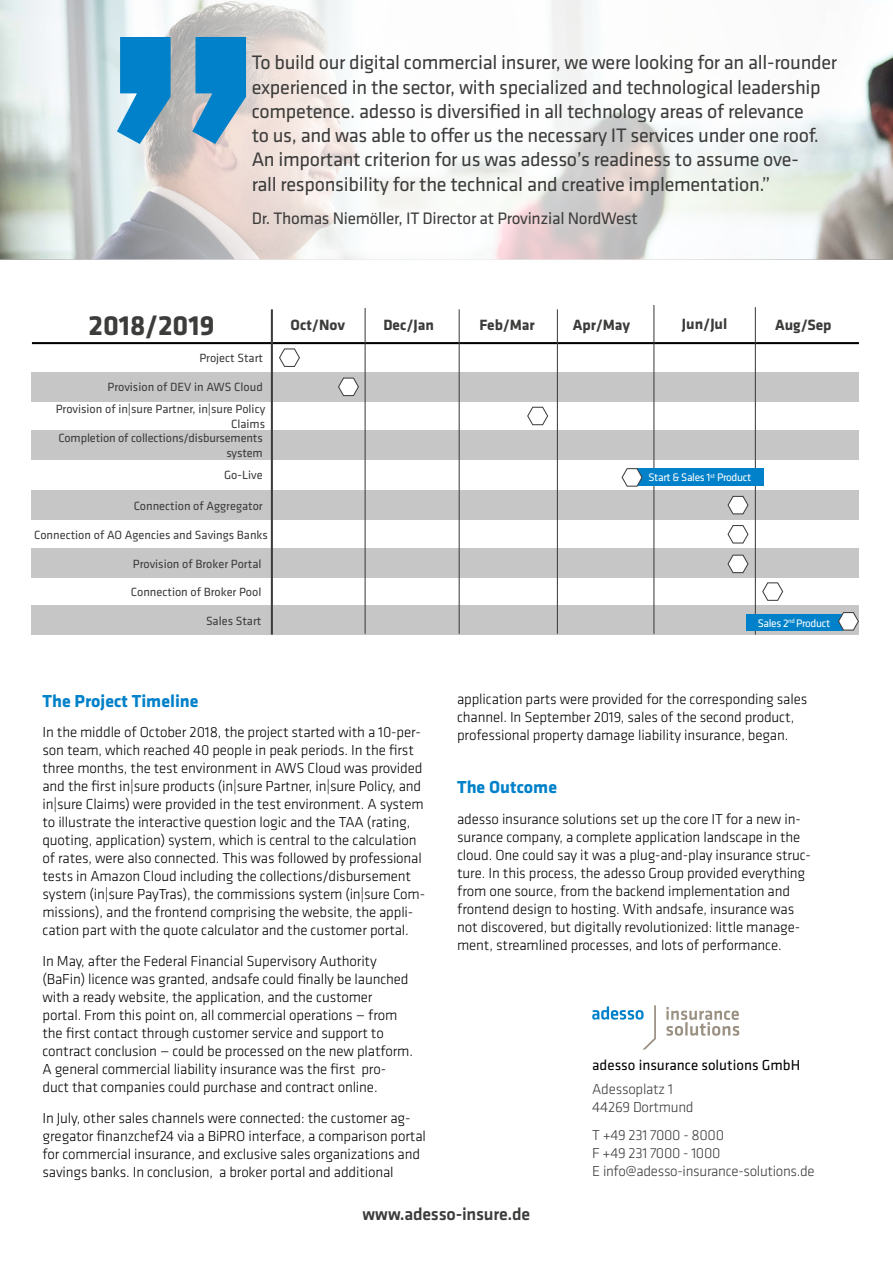
<style>
.page{position:relative;width:893px;height:1263px;background:#fff}
.page>*{position:absolute;margin:0;border:0;box-sizing:border-box;transform-origin:0 0}
.t1{font:700 28.8px "Klavika";color:#3c3c3b}
.t2{font:20.25px/24.3px "Klavika";letter-spacing:-.015em;color:#3c3c3b}
.t3{font:700 18px "Klavika";color:#0081c9}
.t4{font:500 18px "Klavika";letter-spacing:-.015em;color:#3c3c3b}
.t5{font:17.25px "Klavika";letter-spacing:-.015em;color:#3c3c3b}
.t6{font:700 15.45px "Klavika";color:#3c3c3b}
.t7{font:300 15px/18px "Klavika";letter-spacing:-.01em;color:#000}
.t8{font:300 15px/18px "Klavika";letter-spacing:-.02em;color:#3c3c3b}
.t9{font:15px "Klavika";color:#000}
.t10{font:12.3px/14.9px "Klavika";color:#3c3c3b;text-align:right}
.t11{font:11.25px "Klavika";letter-spacing:-.03em;color:#fff}
</style>
<div class="page">
<svg style="left:0;top:0;width:893px;height:259px"></svg>
<svg style="left:592px;top:1005px;width:64px;height:44px"></svg>
<svg style="left:666px;top:1007px;width:73px;height:29px"></svg>
<svg style="left:117px;top:37px;width:129px;height:107px;background:#4b9ac6"></svg>
<div style="left:32px;top:605px;width:827px;height:30px;background:#c6c6c6"></div>
<div style="left:32px;top:549px;width:827px;height:29px;background:#c6c6c6"></div>
<div style="left:32px;top:372px;width:827px;height:29px;background:#c6c6c6"></div>
<div style="left:32px;top:431px;width:827px;height:29px;background:#c6c6c6"></div>
<div style="left:32px;top:491px;width:827px;height:29px;background:#c6c6c6"></div>
<hr style="left:32px;top:342px;width:827px;height:2px;background:#000">
<svg style="left:279px;top:348px;width:21px;height:19px"></svg>
<svg style="left:338px;top:377px;width:21px;height:20px"></svg>
<svg style="left:527px;top:406px;width:21px;height:20px"></svg>
<svg style="left:762px;top:582px;width:22px;height:19px"></svg>
<hr style="left:271px;top:309px;width:2px;height:326px;background:#3c3c3b">
<hr style="left:365px;top:308px;width:1px;height:326px;background:#3c3c3b">
<hr style="left:459px;top:309px;width:1px;height:325px;background:#3c3c3b">
<hr style="left:557px;top:309px;width:1px;height:325px;background:#3c3c3b">
<hr style="left:653px;top:305px;width:1px;height:329px;background:#3c3c3b">
<hr style="left:755px;top:307px;width:1px;height:328px;background:#3c3c3b">
<div style="left:746px;top:614px;width:97px;height:17px;background:#0081c9"></div>
<div style="left:637px;top:469px;width:127px;height:17px;background:#0081c9"></div>
<svg style="left:621px;top:468px;width:22px;height:19px"></svg>
<svg style="left:727px;top:525px;width:22px;height:19px"></svg>
<svg style="left:838px;top:612px;width:21px;height:19px"></svg>
<svg style="left:727px;top:554px;width:22px;height:20px"></svg>
<svg style="left:727px;top:495px;width:22px;height:20px"></svg>
<p class="t2" style="left:252px;top:51px;width:587px">To build our digital commercial insurer, we were looking for an all-rounder experienced in the sector, with specialized and technological leadership competence. adesso is diversified in all technology areas of relevance<br>to us, and was able to offer us the necessary IT services under one roof.<br>An important criterion for us was adesso’s readiness to assume ove-<br>rall responsibility for the technical and creative implementation.”</p>
<p class="t5" style="left:252px;top:209px;width:388px">Dr. Thomas Niemöller, IT Director at Provinzial NordWest</p>
<h1 class="t1" style="left:89px;top:309px;width:127px">2018/2019</h1>
<p class="t6" style="left:291px;top:317px;width:56px">Oct/Nov</p>
<p class="t6" style="left:383px;top:316px;width:52px">Dec/Jan</p>
<p class="t6" style="left:479px;top:316px;width:57px">Feb/Mar</p>
<p class="t6" style="left:573px;top:316px;width:59px">Apr/May</p>
<p class="t6" style="left:682px;top:315px;width:47px">Jun/Jul</p>
<p class="t6" style="left:775px;top:316px;width:58px">Aug/Sep</p>
<p class="t10" style="left:199px;top:351px;width:65px">Project Start</p>
<p class="t10" style="left:56px;top:377px;width:211px;line-height:21.8px">Provision of DEV in AWS Cloud<br>Provision of in|sure Partner, in|sure Policy</p>
<p class="t10" style="left:231px;top:417px;width:36px">Claims</p>
<p class="t10" style="left:58px;top:431px;width:206px">Completion of collections/disbursements system</p>
<p class="t10" style="left:224px;top:468px;width:40px">Go-Live</p>
<p class="t10" style="left:134px;top:499px;width:131px">Connection of Aggregator</p>
<p class="t10" style="left:34px;top:527px;width:235px">Connection of AO Agencies and Savings Banks</p>
<p class="t10" style="left:133px;top:556px;width:130px">Provision of Broker Portal</p>
<p class="t10" style="left:131px;top:585px;width:132px">Connection of Broker Pool</p>
<p class="t10" style="left:206px;top:613px;width:57px">Sales Start</p>
<p class="t3" style="left:43px;top:691px;width:158px">The Project Timeline</p>
<p class="t7" style="left:43px;top:724px;width:384px">In the middle of October 2018, the project started with a 10-per&shy;son team, which reached 40 people in peak periods. In the first three months, the test environment in AWS Cloud was provided and the first in|sure products (in|sure Partner, in|sure Policy, and in|sure Claims) were provided in the test environment. A system to illustrate the interactive question logic and the TAA (rating, quoting, application) system, which is central to the calculation of rates, were also connected. This was followed by professional tests in Amazon Cloud including the collections/disbursement system (in|sure PayTras), the commissions system (in|sure Com&shy;missions), and the frontend comprising the website, the appli&shy;cation part with the quote calculator and the customer portal.</p>
<p class="t7" style="left:43px;top:952px;width:372px">In May, after the Federal Financial Supervisory Authority (BaFin) licence was granted, andsafe could finally be launched with a ready website, the application, and the customer portal. From this point on, all commercial operations — from the first contact through customer service and support to contract conclusion — could be processed on the new platform.<br>A general commercial liability insurance was the first pro&shy;duct that companies could purchase and contract online.</p>
<p class="t7" style="left:43px;top:1109px;width:385px">In July, other sales channels were connected: the customer ag&shy;gregator finanzchef24 via a BiPRO interface, a comparison portal for commercial insurance, and exclusive sales organizations and savings banks. In conclusion, a broker portal and additional</p>
<p class="t11" style="left:649px;top:472px;width:104px">Start &amp; Sales 1<sup>st</sup> Product</p>
<p class="t11" style="left:758px;top:617px;width:74px">Sales 2<sup>nd</sup> Product</p>
<p class="t7" style="left:457px;top:691px;width:352px">application parts were provided for the corresponding sales channel. In September 2019, sales of the second product, professional property damage liability insurance, began.</p>
<p class="t3" style="left:457px;top:777px;width:102px">The Outcome</p>
<p class="t7" style="left:457px;top:810px;width:355px">adesso insurance solutions set up the core IT for a new in&shy;surance company, a complete application landscape in the cloud. One could say it was a plug-and-play insurance struc&shy;ture. In this process, the adesso Group provided everything from one source, from the backend implementation and frontend design to hosting. With andsafe, insurance was not discovered, but digitally revolutionized: little manage&shy;ment, streamlined processes, and lots of performance.</p>
<p class="t9" style="left:592px;top:1057px;width:210px">adesso insurance solutions GmbH</p>
<p class="t8" style="left:592px;top:1080px;width:103px">Adessoplatz 1<br>44269 Dortmund</p>
<p class="t8" style="left:592px;top:1126px;width:224px">T +49 231 7000 - 8000<br>F +49 231 7000 - 1000<br>E info@adesso-insurance-solutions.de</p>
<p class="t4" style="left:362px;top:1204px;width:169px">www.adesso-insure.de</p>
</div>
